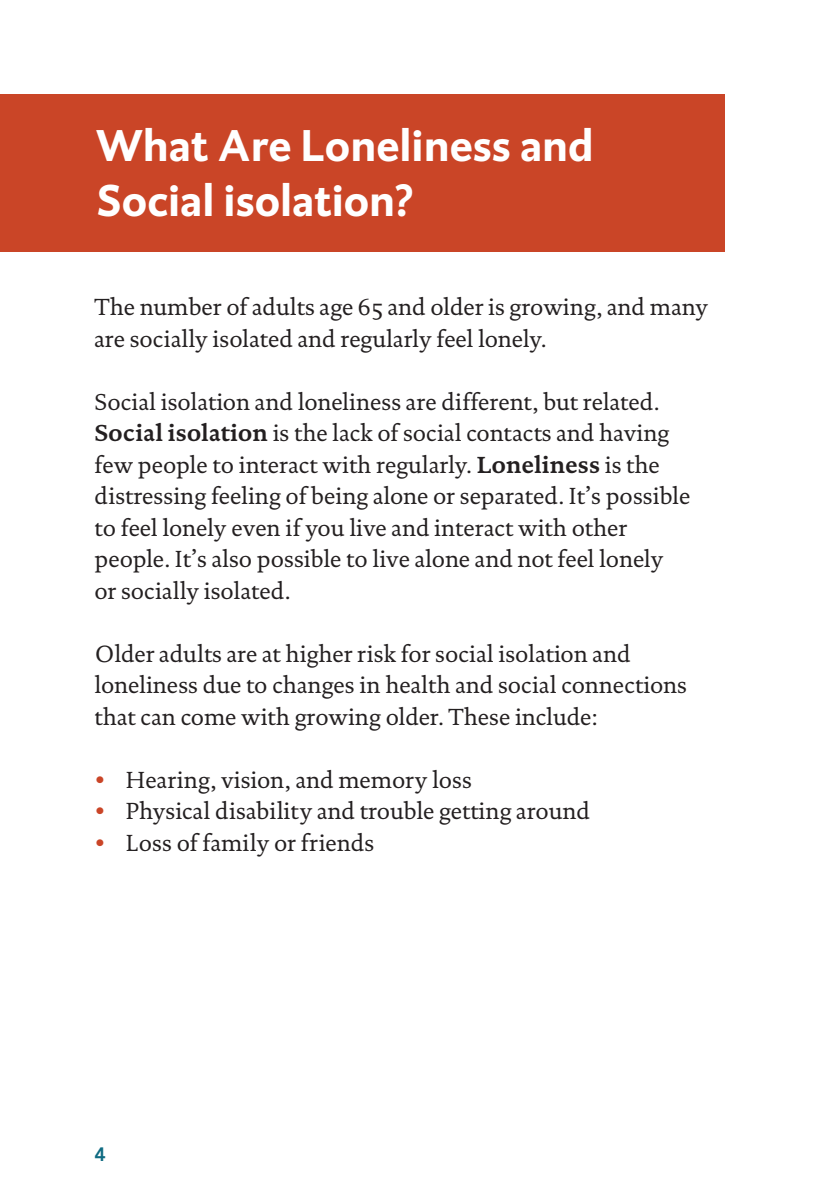
<style>
.page{position:relative;width:819px;height:1197px;background:#fff}
.page>*{position:absolute;margin:0;border:0;box-sizing:border-box;transform-origin:0 0}
.t1{font:700 45.5px/54.6px "DTL Caspari ST";color:#fff}
.t2{font:23.62px/31.5px "DTL Documenta ST";color:#231f20}
.t3{font:800 19.25px "Avenir LT Std";color:#0f6b82}
.s1{font-weight:700}
.s2{color:#ca4527}
</style>
<div class="page">
<div style="left:0;top:94px;width:724px;height:158px;background:#ca4527"></div>
<h2 class="t1" style="left:96px;top:117px;width:499px">What Are Loneliness and<br>Social isolation?</h2>
<p class="t2" style="left:94px;top:292px;width:615px">The number of adults age 65 and older is growing, and many are socially isolated and regularly feel lonely.</p>
<p class="t2" style="left:94px;top:386px;width:597px">Social isolation and loneliness are different, but related.<br><span class="s1">Social isolation</span> is the lack of social contacts and having few people to interact with regularly. <span class="s1">Loneliness</span> is the distressing feeling of being alone or separated. It’s possible to feel lonely even if you live and interact with other people. It’s also possible to live alone and not feel lonely or socially isolated.</p>
<p class="t2" style="left:94px;top:638px;width:594px">Older adults are at higher risk for social isolation and loneliness due to changes in health and social connections that can come with growing older. These include:</p>
<p class="t2" style="left:94px;top:764px;width:379px"><span class="s2">•</span> Hearing, vision, and memory loss</p>
<p class="t2" style="left:94px;top:796px;width:497px"><span class="s2">•</span> Physical disability and trouble getting around</p>
<p class="t2" style="left:94px;top:827px;width:281px"><span class="s2">•</span> Loss of family or friends</p>
<p class="t3" style="left:94px;top:1143px;width:13px">4</p>
</div>
